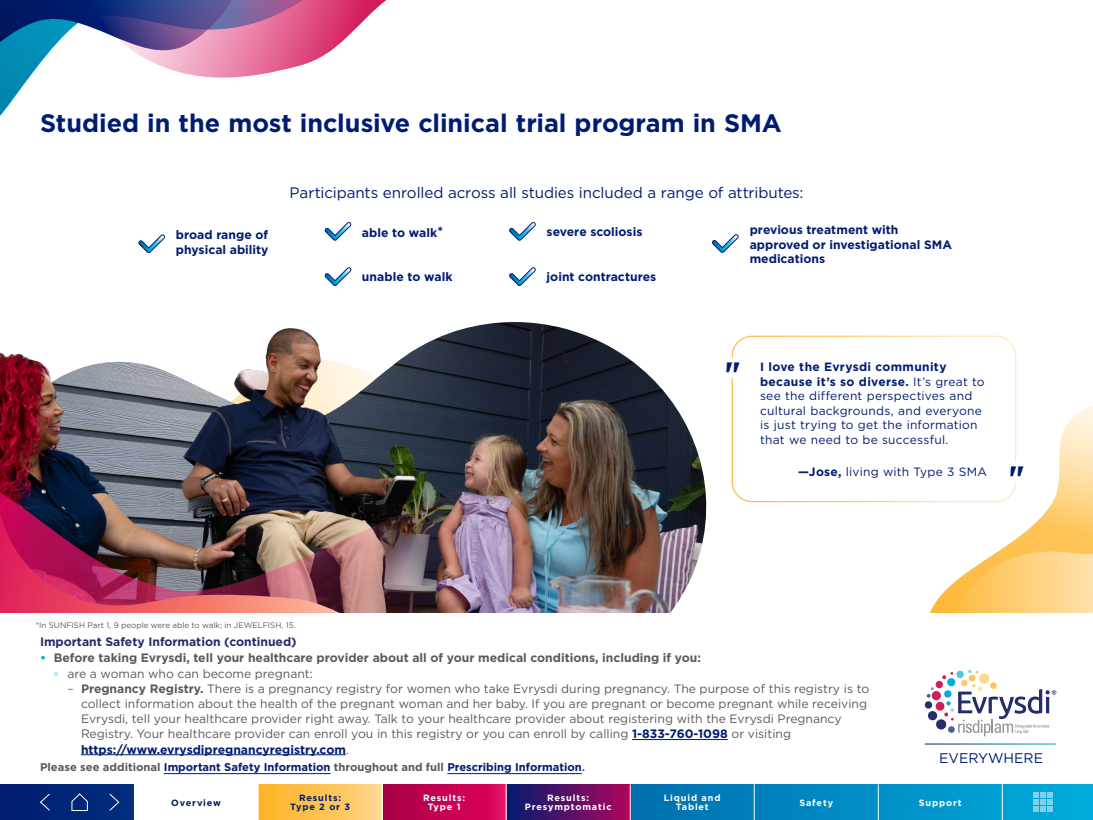
<style>
.page{position:relative;width:1093px;height:820px;background:#fff}
.page>*{position:absolute;margin:0;border:0;box-sizing:border-box;transform-origin:0 0}
.t1{font:700 30.8px "Gotham";color:#001c71}
.t2{font:700 25.2px "Gotham";color:#001c71}
.t3{font:15.16px "Gotham";letter-spacing:-.005em;color:#001c71}
.t4{font:14px "Gotham";color:#001c71}
.t5{font:12.16px/15.2px "Gotham";color:#5a5a5a}
.t6{font:700 12.16px/14.6px "Gotham";color:#001c71}
.t7{font:700 12.16px/15.2px "Gotham";color:#5a5a5a}
.t8{font:700 12.16px "Gotham";color:#252c6a}
.t9{font:12px/14.4px "Gotham";letter-spacing:.02em;color:#001c71}
.t10{font:700 11.2px "Gotham";color:#001c71}
.t11{font:700 9.12px/9.1px "Gotham";letter-spacing:.095em;color:#fff;text-align:center}
.t12{font:700 9.12px/9.1px "Gotham";letter-spacing:.09em;color:#001c71;text-align:center}
.t13{font:8px "Gotham";letter-spacing:-.005em;color:#5a5a5a}
.s1{font-size:13.36px}
.s2{font-weight:700}
.s3{color:#00aedd}
.s4{font-family:"Arial";font-weight:400;color:#00aedd}
.s5{font-weight:400}
.s6{font-weight:700;color:#001c71}
.s7{color:#5a5a5a}
</style>
<div class="page">
<svg style="left:0;top:0;width:386px;height:116px"></svg>
<img style="left:476px;top:322px;width:231px;height:291px">
<img style="left:0;top:326px;width:476px;height:145px">
<img style="left:0;top:471px;width:584px;height:142px">
<svg style="left:920px;top:404px;width:173px;height:209px"></svg>
<svg style="left:933px;top:424px;width:160px;height:189px"></svg>
<svg style="left:138px;top:234px;width:27px;height:19px"></svg>
<svg style="left:325px;top:222px;width:26px;height:18px"></svg>
<svg style="left:325px;top:267px;width:26px;height:18px"></svg>
<svg style="left:509px;top:222px;width:27px;height:18px"></svg>
<svg style="left:712px;top:234px;width:26px;height:18px"></svg>
<svg style="left:509px;top:267px;width:27px;height:18px"></svg>
<div style="left:731px;top:335px;width:285px;height:167px;border:1px solid #fff;border-radius:20px"></div>
<div style="left:721px;top:357px;width:21px;height:21px;background:#fff;border-radius:50%"></div>
<div style="left:1005px;top:461px;width:20px;height:20px;background:#fff;border-radius:50%"></div>
<hr style="left:632px;top:738px;width:96px;height:1px;background:#001c71">
<hr style="left:81px;top:754px;width:265px;height:1px;background:#001c71">
<hr style="left:164px;top:773px;width:166px;height:1px;background:#001c71">
<hr style="left:447px;top:773px;width:135px;height:1px;background:#001c71">
<svg style="left:925px;top:669px;width:131px;height:67px"></svg>
<svg style="left:0;top:784px;width:1093px;height:35px;background:#0077b4"></svg>
<div style="left:506px;top:783px;width:124px;height:36px;background:linear-gradient(to right,#001c71,#ae055b)"></div>
<svg style="left:383px;top:784px;width:123px;height:35px;background:#c50251"></svg>
<div style="left:258px;top:783px;width:124px;height:36px;background:linear-gradient(to right,#feb121,#fed688)"></div>
<hr style="left:258px;top:783px;width:1px;height:36px;background:#fff">
<hr style="left:382px;top:783px;width:1px;height:36px;background:#fff">
<hr style="left:506px;top:783px;width:1px;height:36px;background:#fff">
<hr style="left:630px;top:783px;width:1px;height:36px;background:#fff">
<hr style="left:878px;top:783px;width:1px;height:36px;background:#fff">
<hr style="left:754px;top:783px;width:1px;height:36px;background:#fff">
<hr style="left:1002px;top:783px;width:1px;height:36px;background:#fff">
<svg style="left:1032px;top:791px;width:21px;height:20px"></svg>
<svg style="left:39px;top:792px;width:12px;height:19px"></svg>
<svg style="left:109px;top:792px;width:11px;height:19px"></svg>
<svg style="left:71px;top:792px;width:17px;height:18px"></svg>
<div style="left:134px;top:781px;width:124px;height:38px;background:#fff"></div>
<h2 class="t2" style="left:40px;top:106px;width:743px">Studied in the most inclusive clinical trial program in SMA</h2>
<p class="t3" style="left:290px;top:183px;width:515px">Participants enrolled across all studies included a range of attributes:</p>
<p class="t6" style="left:176px;top:227px;width:94px">broad range of physical ability</p>
<p class="t6" style="left:749px;top:222px;width:204px">previous treatment with approved or investigational SMA medications</p>
<p class="t6" style="left:362px;top:225px;width:83px">able to walk<span class="s1">*</span></p>
<p class="t6" style="left:546px;top:225px;width:97px">severe scoliosis</p>
<p class="t6" style="left:362px;top:269px;width:92px">unable to walk</p>
<p class="t6" style="left:546px;top:269px;width:111px">joint contractures</p>
<h1 class="t1" style="left:725px;top:353px;width:18px">"</h1>
<p class="t9" style="left:760px;top:359px;width:226px"><span class="s2">I love the Evrysdi community because it’s so diverse.</span> It’s great to see the different perspectives and cultural backgrounds, and everyone is just trying to get the information that we need to be successful.</p>
<p class="t9" style="left:798px;top:464px;width:190px"><span class="s2">—Jose,</span> living with Type 3 SMA</p>
<h1 class="t1" style="left:1009px;top:456px;width:18px">"</h1>
<p class="t13" style="left:36px;top:619px;width:261px">*In SUNFISH Part 1, 9 people were able to walk; in JEWELFISH, 15.</p>
<p class="t8" style="left:40px;top:633px;width:258px">Important Safety Information (continued)</p>
<p class="t7" style="left:54px;top:650px;width:649px;text-indent:-14px"><span class="s3">•</span> Before taking Evrysdi, tell your healthcare provider about all of your medical conditions, including if you: <span class="s4">◦</span> <span class="s5">are a woman who can become pregnant:</span></p>
<p class="t5" style="left:81px;top:680px;width:790px;text-indent:-14px"><span class="s3">–</span> <span class="s2">Pregnancy Registry.</span> There is a pregnancy registry for women who take Evrysdi during pregnancy. The purpose of this registry is to collect information about the health of the pregnant woman and her baby. If you are pregnant or become pregnant while receiving Evrysdi, tell your healthcare provider right away. Talk to your healthcare provider about registering with the Evrysdi Pregnancy Registry. Your healthcare provider can enroll you in this registry or you can enroll by calling <span class="s6">1-833-760-1098</span> or visiting <span class="s6">https://www.evrysdipregnancyregistry.com</span>.</p>
<p class="t10" style="left:40px;top:759px;width:546px"><span class="s7">Please see additional</span> Important Safety Information <span class="s7">throughout and full</span> Prescribing Information<span class="s7">.</span></p>
<p class="t4" style="left:939px;top:748px;width:105px">EVERYWHERE</p>
<p class="t12" style="left:171px;top:797px;width:51px">Overview</p>
<p class="t12" style="left:290px;top:793px;width:61px">Results:<br>Type 2 or 3</p>
<p class="t11" style="left:423px;top:793px;width:44px">Results:<br>Type 1</p>
<p class="t11" style="left:525px;top:793px;width:88px">Results:<br>Presymptomatic</p>
<p class="t11" style="left:664px;top:793px;width:58px">Liquid and<br>Tablet</p>
<p class="t11" style="left:799px;top:797px;width:35px">Safety</p>
<p class="t11" style="left:919px;top:797px;width:44px">Support</p>
</div>
